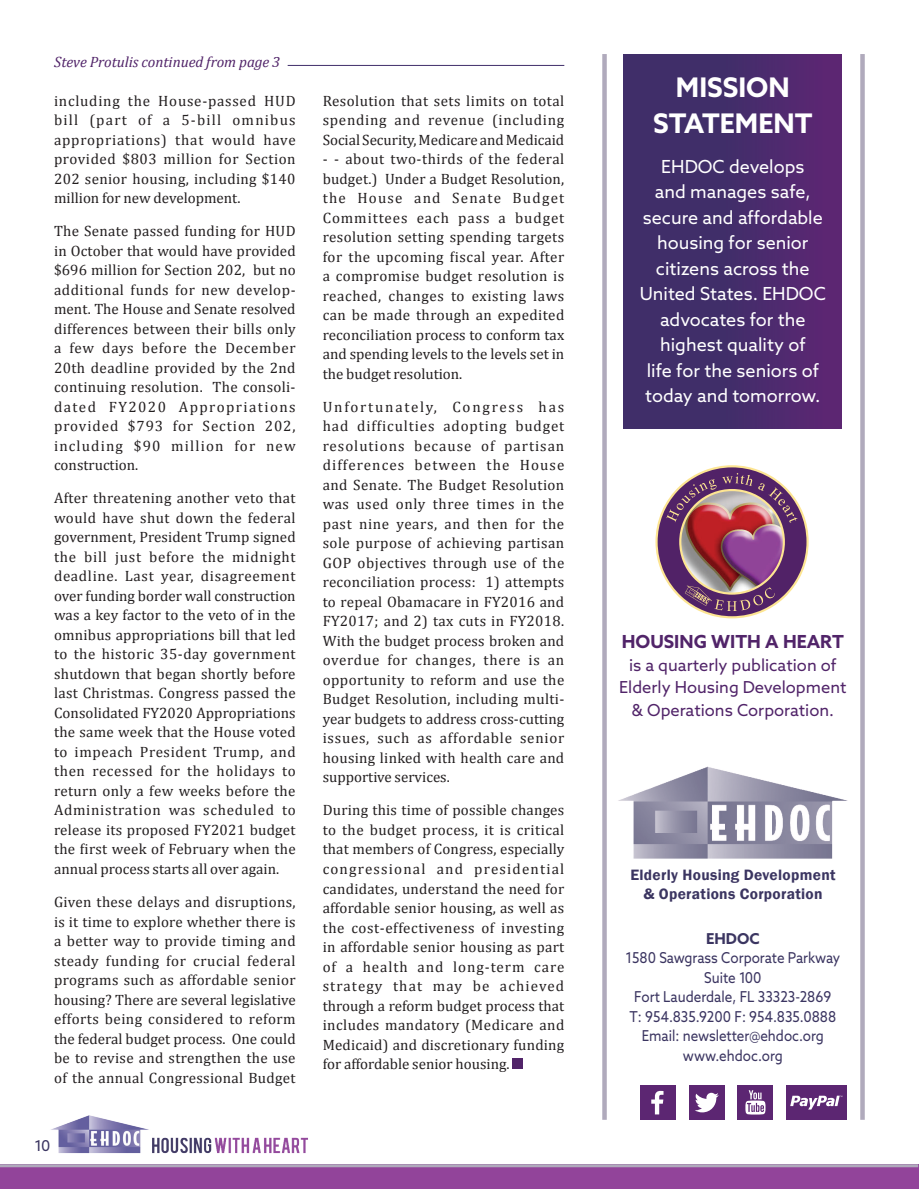
<style>
.page{position:relative;width:919px;height:1189px;background:#fff}
.page>*{position:absolute;margin:0;border:0;box-sizing:border-box;transform-origin:0 0}
.t1{font:700 27px/36px "Azo Sans";color:#fff;text-align:center}
.t2{font:18px/25.5px "Azo Sans";color:#fff;text-align:center}
.t3{font:700 18px "Azo Sans";color:#512469}
.t4{font:16.5px/22.5px "Azo Sans";color:#512469;text-align:center}
.t5{font:600 15.45px/18.5px "Franklin Gothic";letter-spacing:.02em;color:#3b3561;text-align:center}
.OPTIMA_director_lett{font:15px/19.5px "Cambria";color:#231f20;text-align:justify}
.t6{font:15px/19.5px "Azo Sans";color:#3b3561;text-align:center;scale:.9 1}
.OPTIMA_director_lett-2{font:italic 15px "Cambria";color:#512469}
.t7{font:15px "Azo Sans";color:#3b3561}
.s1{font-weight:700}
</style>
<div class="page">
<div style="left:0;top:1164px;width:918px;height:24px;background:#92449a"></div>
<hr style="left:0;top:1164px;width:918px;height:3px;background:#b0aabc">
<svg style="left:918px;top:1164px;width:1px;height:24px"></svg>
<img style="left:51px;top:1115px;width:257px;height:39px">
<div style="left:512px;top:1058px;width:11px;height:11px;background:#512469"></div>
<svg style="left:602px;top:54px;width:4px;height:1065px;background:#b5afc0"></svg>
<svg style="left:860px;top:54px;width:4px;height:1065px;background:#b5afc0"></svg>
<div style="left:640px;top:1085px;width:35px;height:34px;background:#5c2672"></div>
<svg style="left:651px;top:1090px;width:12px;height:24px"></svg>
<div style="left:737px;top:1085px;width:36px;height:34px;background:#5c2672"></div>
<svg style="left:745px;top:1090px;width:20px;height:24px"></svg>
<div style="left:688px;top:1085px;width:36px;height:34px;background:#5c2672"></div>
<svg style="left:695px;top:1092px;width:23px;height:20px"></svg>
<div style="left:785px;top:1085px;width:61px;height:34px;background:#5c2672"></div>
<svg style="left:790px;top:1095px;width:52px;height:14px"></svg>
<img style="left:618px;top:767px;width:230px;height:91px">
<div style="left:623px;top:54px;width:218px;height:374px;background:linear-gradient(to right,#383066,#582772)"></div>
<svg style="left:655px;top:465px;width:153px;height:153px"></svg>
<hr style="left:287px;top:65px;width:277px;height:1px;background:#402e69">
<p class="OPTIMA_director_lett-2" style="left:54px;top:51px;width:227px">Steve Protulis continued from page 3</p>
<p class="OPTIMA_director_lett" style="left:54px;top:91px;width:243px">including the House-passed HUD bill (part of a 5-bill omnibus appropriations) that would have provided $803 million for Section 202 senior housing, including $140 million for new development.</p>
<p class="OPTIMA_director_lett" style="left:54px;top:221px;width:243px">The Senate passed funding for HUD in October that would have provided $696 million for Section 202, but no additional funds for new develop&shy;ment. The House and Senate resolved differences between their bills only a few days before the December 20th deadline provided by the 2nd continuing resolution. The consoli&shy;dated FY2020 Appropriations provided $793 for Section 202, including $90 million for new construction.</p>
<p class="OPTIMA_director_lett" style="left:54px;top:488px;width:243px">After threatening another veto that would have shut down the federal government, President Trump signed the bill just before the midnight deadline. Last year, disagreement over funding border wall construction was a key factor to the veto of in the omnibus appropriations bill that led to the historic 35-day government shutdown that began shortly before last Christmas. Congress passed the Consolidated FY2020 Appropriations the same week that the House voted to impeach President Trump, and then recessed for the holidays to return only a few weeks before the Administration was scheduled to release its proposed FY2021 budget the first week of February when the annual process starts all over again.</p>
<p class="OPTIMA_director_lett" style="left:54px;top:892px;width:243px">Given these delays and disruptions, is it time to explore whether there is a better way to provide timing and steady funding for crucial federal programs such as affordable senior housing? There are several legislative efforts being considered to reform the federal budget process. One could be to revise and strengthen the use of the annual Congressional Budget</p>
<p class="t7" style="left:35px;top:1136px;width:17px">10</p>
<p class="OPTIMA_director_lett" style="left:322px;top:91px;width:243px">Resolution that sets limits on total spending and revenue (including Social Security, Medicare and Medicaid</p>
<p class="OPTIMA_director_lett" style="left:322px;top:149px;width:243px">- - about two-thirds of the federal budget.) Under a Budget Resolution, the House and Senate Budget Committees each pass a budget resolution setting spending targets for the upcoming fiscal year. After a compromise budget resolution is reached, changes to existing laws can be made through an expedited reconciliation process to conform tax and spending levels to the levels set in the budget resolution.</p>
<p class="OPTIMA_director_lett" style="left:322px;top:397px;width:243px">Unfortunately, Congress has had difficulties adopting budget resolutions because of partisan differences between the House and Senate. The Budget Resolution was used only three times in the past nine years, and then for the sole purpose of achieving partisan GOP objectives through use of the reconciliation process: 1) attempts to repeal Obamacare in FY2016 and FY2017; and 2) tax cuts in FY2018.<br>With the budget process broken and overdue for changes, there is an opportunity to reform and use the Budget Resolution, including multi&shy;year budgets to address cross-cutting issues, such as affordable senior housing linked with health care and supportive services.</p>
<p class="OPTIMA_director_lett" style="left:322px;top:800px;width:243px">During this time of possible changes to the budget process, it is critical that members of Congress, especially congressional and presidential candidates, understand the need for affordable senior housing, as well as the cost-effectiveness of investing in affordable senior housing as part of a health and long-term care strategy that may be achieved through a reform budget process that includes mandatory (Medicare and Medicaid) and discretionary funding for affordable senior housing.</p>
<p class="t1" style="left:653px;top:69px;width:161px">MISSION<br>STATEMENT</p>
<p class="t2" style="left:639px;top:153px;width:188px">EHDOC develops<br>and manages safe, secure and affordable housing for senior citizens across the<br>United States. EHDOC advocates for the highest quality of<br>life for the seniors of today and tomorrow.</p>
<p class="t3" style="left:621px;top:629px;width:223px">HOUSING WITH A HEART</p>
<p class="t4" style="left:619px;top:653px;width:229px">is a quarterly publication of<br>Elderly Housing Development &amp; Operations Corporation.</p>
<p class="t5" style="left:630px;top:866px;width:206px">Elderly Housing Development &amp; Operations Corporation</p>
<p class="t6" style="left:625px;top:928px;width:240px"><span class="s1">EHDOC<br></span>1580 Sawgrass Corporate Parkway<br>Suite 100<br>Fort Lauderdale, FL 33323-2869<br>T: 954.835.9200 F: 954.835.0888<br>Email: newsletter@ehdoc.org www.ehdoc.org</p>
</div>
